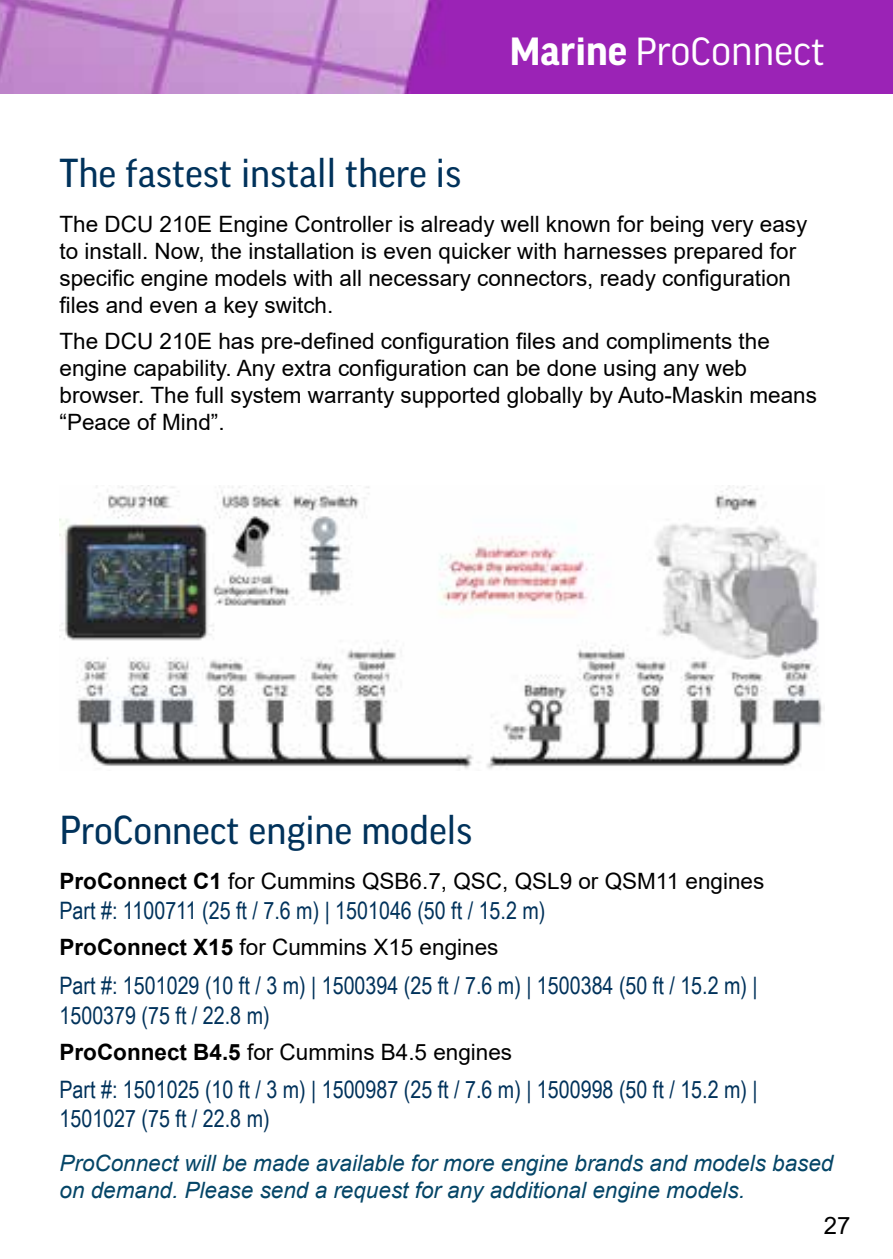
<style>
.page{position:relative;width:893px;height:1259px;background:#fff}
.page>*{position:absolute;margin:0;border:0;box-sizing:border-box;transform-origin:0 0}
.t1{font:900 condensed 48px "Good Headline Pro";color:#fff}
.t2{font:42px "Good Headline Pro";color:#fff}
.t3{font:39px "Good OT";color:#00325b}
.t4{font:24px/30px "Arial Narrow";color:#00325b}
.t5{font:24px "Arial";color:#000}
.t6{font:22.5px/27px "Arial";color:#000}
.t7{font:italic 22.5px/27px "Arial";color:#044567}
.s1{font-weight:700}
</style>
<div class="page">
<img style="left:1px;top:0;width:892px;height:94px">
<img style="left:0;top:0;width:1px;height:1259px">
<img style="left:60px;top:485px;width:762px;height:284px">
<h1 class="t1" style="left:489px;top:23px;width:337px">Marine Pro 400 Series</h1>
<h2 class="t2" style="left:510px;top:37px;width:317px"><span class="s1">Marine</span> ProConnect</h2>
<h3 class="t3" style="left:60px;top:158px;width:403px">The fastest install there is</h3>
<p class="t6" style="left:60px;top:213px;width:749px">The DCU 210E Engine Controller is already well known for being very easy to install. Now, the installation is even quicker with harnesses prepared for speci昀椀c engine models with all necessary connectors, ready con昀椀guration昀椀les and even a key switch.</p>
<p class="t6" style="left:60px;top:327px;width:759px">The DCU 210E has pre-de昀椀ned con昀椀guration 昀椀les and compliments the engine capability. Any extra con昀椀guration can be done using any web browser. The full system warranty supported globally by Auto-Maskin means “Peace of Mind”.</p>
<h3 class="t3" style="left:60px;top:815px;width:414px">ProConnect engine models</h3>
<p class="t6" style="left:60px;top:870px;width:706px"><span class="s1">ProConnect C1</span> for Cummins QSB6.7, QSC, QSL9 or QSM11 engines</p>
<p class="t4" style="left:60px;top:898px;width:487px">Part #: 1100711 (25 ft / 7.6 m) | 1501046 (50 ft / 15.2 m)</p>
<p class="t6" style="left:60px;top:936px;width:440px"><span class="s1">ProConnect X15</span> for Cummins X15 engines</p>
<p class="t4" style="left:60px;top:973px;width:700px">Part #: 1501029 (10 ft / 3 m) | 1500394 (25 ft / 7.6 m) | 1500384 (50 ft / 15.2 m) |<br>1500379 (75 ft / 22.8 m)</p>
<p class="t6" style="left:60px;top:1041px;width:454px"><span class="s1">ProConnect B4.5</span> for Cummins B4.5 engines</p>
<p class="t4" style="left:60px;top:1077px;width:700px;line-height:28.8px">Part #: 1501025 (10 ft / 3 m) | 1500987 (25 ft / 7.6 m) | 1500998 (50 ft / 15.2 m) |<br>1501027 (75 ft / 22.8 m)</p>
<p class="t7" style="left:60px;top:1152px;width:775px">ProConnect will be made available for more engine brands and models based on demand. Please send a request for any additional engine models.</p>
<p class="t5" style="left:824px;top:1216px;width:28px">27</p>
</div>
